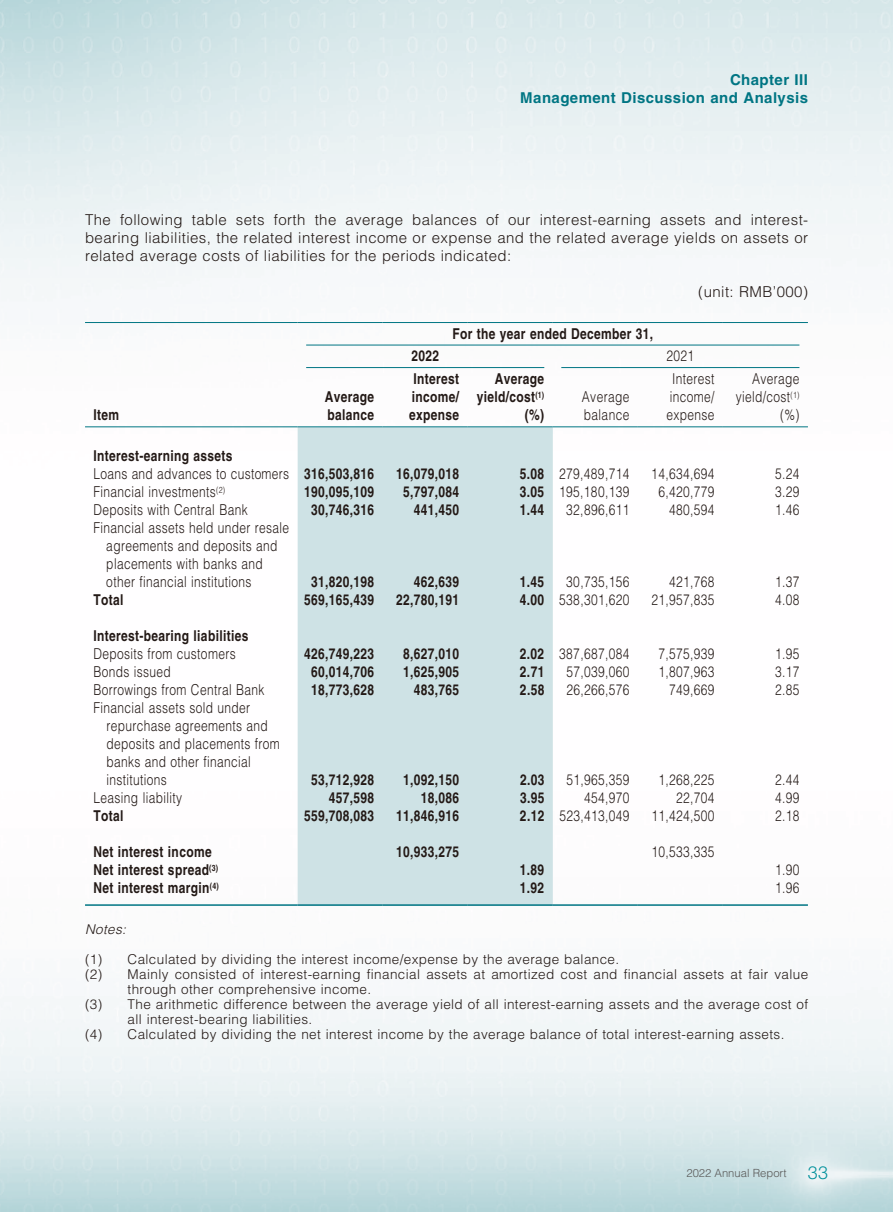
<style>
.page{position:relative;width:893px;height:1212px;background:#fff}
.page>*{position:absolute;margin:0;border:0;box-sizing:border-box;transform-origin:0 0}
.t1{font:300 15px/18px "Helvetica LT Std";letter-spacing:.03em;color:#231916;scale:.8 1}
.t2{font:700 15px/18px "Helvetica LT Std";letter-spacing:.03em;color:#231916;scale:.8 1}
.t3{font:300 15px/18px "Helvetica LT Std";letter-spacing:.03em;color:#231916;text-align:justify}
.t4{font:700 15px/18px "Helvetica LT Std";letter-spacing:.03em;color:#007583;text-align:right}
.t5{font:300 13.5px "Helvetica LT Std";letter-spacing:.03em;color:#231916}
.t6{font:italic 300 13.5px "Helvetica LT Std";letter-spacing:.03em;color:#231916}
.t7{font:300 11.25px "Helvetica LT Std";color:#595857}
.s1{font-weight:300}
.s2{font-weight:700}
.s3{font-family:"Helvetica Neue LT Std";font-size:18px;color:#00909b}
</style>
<div class="page">
<div style="left:298px;top:427px;width:255px;height:477px;background:#cee2e5"></div>
<hr style="left:85px;top:322px;width:213px;height:1px;background:#007583">
<hr style="left:298px;top:322px;width:85px;height:1px;background:#007583">
<hr style="left:383px;top:322px;width:85px;height:1px;background:#007583">
<hr style="left:468px;top:322px;width:85px;height:1px;background:#007583">
<hr style="left:553px;top:322px;width:85px;height:1px;background:#007583">
<hr style="left:638px;top:322px;width:85px;height:1px;background:#007583">
<hr style="left:723px;top:322px;width:85px;height:1px;background:#007583">
<hr style="left:306px;top:345px;width:493px;height:1px;background:#007583">
<hr style="left:306px;top:367px;width:238px;height:1px;background:#007583">
<hr style="left:561px;top:367px;width:238px;height:1px;background:#007583">
<hr style="left:85px;top:426px;width:213px;height:1px;background:#007583">
<hr style="left:298px;top:426px;width:85px;height:1px;background:#007583">
<hr style="left:383px;top:426px;width:85px;height:1px;background:#007583">
<hr style="left:468px;top:426px;width:85px;height:1px;background:#007583">
<hr style="left:553px;top:426px;width:85px;height:1px;background:#007583">
<hr style="left:638px;top:426px;width:85px;height:1px;background:#007583">
<hr style="left:723px;top:426px;width:85px;height:1px;background:#007583">
<hr style="left:85px;top:904px;width:213px;height:2px;background:#007583">
<hr style="left:298px;top:904px;width:85px;height:2px;background:#007583">
<hr style="left:383px;top:904px;width:85px;height:2px;background:#007583">
<hr style="left:468px;top:904px;width:85px;height:2px;background:#007583">
<hr style="left:553px;top:904px;width:85px;height:2px;background:#007583">
<hr style="left:638px;top:904px;width:85px;height:2px;background:#007583">
<hr style="left:723px;top:904px;width:85px;height:2px;background:#007583">
<p class="t4" style="left:520px;top:71px;width:289px">Chapter III<br>Management Discussion and Analysis</p>
<p class="t3" style="left:85px;top:211px;width:725px">The following table sets forth the average balances of our interest-earning assets and interest&shy;bearing liabilities, the related interest income or expense and the related average yields on assets or related average costs of liabilities for the periods indicated:</p>
<p class="t3" style="left:698px;top:283px;width:111px">(unit: RMB’000)</p>
<p class="t2" style="left:453px;top:324px;width:252px">For the year ended December 31,</p>
<p class="t2" style="left:411px;top:347px;width:36px">2022</p>
<p class="t1" style="left:666px;top:347px;width:36px">2021</p>
<p class="t2" style="left:94px;top:405px;width:34px">Item</p>
<p class="t2" style="left:325px;top:387px;width:63px">Average balance</p>
<p class="t2" style="left:94px;top:446px;width:352px">Interest-earning assets<br><span class="s1">Loans and advances to customers</span> 316,503,816</p>
<p class="t2" style="left:409px;top:369px;width:64px;text-align:justify">Interest income/ expense</p>
<p class="t2" style="left:477px;top:369px;width:86px;text-align:right">Average yield/cost<sup>(1) </sup>(%)</p>
<p class="t1" style="left:582px;top:388px;width:61px">Average balance</p>
<p class="t1" style="left:666px;top:370px;width:62px;text-align:center">Interest income/ expense</p>
<p class="t1" style="left:736px;top:369px;width:81px;text-align:right">Average yield/cost<sup>(1) </sup>(%)</p>
<p class="t2" style="left:396px;top:464px;width:80px">16,079,018</p>
<p class="t1" style="left:520px;top:464px;width:138px"><span class="s2">5.08</span> 279,489,714</p>
<p class="t1" style="left:651px;top:464px;width:80px">14,634,694</p>
<p class="t1" style="left:775px;top:464px;width:32px">5.24</p>
<p class="t1" style="left:94px;top:482px;width:166px">Financial investments<sup>(2)</sup></p>
<p class="t2" style="left:304px;top:482px;width:89px">190,095,109</p>
<p class="t2" style="left:403px;top:482px;width:72px">5,797,084</p>
<p class="t1" style="left:520px;top:482px;width:138px"><span class="s2">3.05</span> 195,180,139</p>
<p class="t1" style="left:658px;top:482px;width:72px">6,420,779</p>
<p class="t1" style="left:775px;top:482px;width:32px">3.29</p>
<p class="t1" style="left:94px;top:501px;width:194px">Deposits with Central Bank</p>
<p class="t2" style="left:311px;top:500px;width:80px">30,746,316</p>
<p class="t2" style="left:414px;top:500px;width:58px">441,450</p>
<p class="t2" style="left:520px;top:500px;width:32px">1.44</p>
<p class="t1" style="left:566px;top:500px;width:80px">32,896,611</p>
<p class="t1" style="left:669px;top:500px;width:58px">480,594</p>
<p class="t1" style="left:775px;top:500px;width:32px">1.46</p>
<p class="t1" style="left:106px;top:519px;width:230px;text-indent:-13px">Financial assets held under resale agreements and deposits and placements with banks and other financial institutions</p>
<p class="t2" style="left:311px;top:572px;width:80px">31,820,198</p>
<p class="t2" style="left:414px;top:572px;width:58px">462,639</p>
<p class="t2" style="left:520px;top:572px;width:32px">1.45</p>
<p class="t1" style="left:566px;top:572px;width:80px">30,735,156</p>
<p class="t1" style="left:669px;top:572px;width:58px">421,768</p>
<p class="t1" style="left:775px;top:572px;width:32px">1.37</p>
<p class="t2" style="left:94px;top:590px;width:39px">Total</p>
<p class="t2" style="left:304px;top:590px;width:89px">569,165,439</p>
<p class="t2" style="left:396px;top:590px;width:80px">22,780,191</p>
<p class="t1" style="left:520px;top:590px;width:138px"><span class="s2">4.00</span> 538,301,620</p>
<p class="t1" style="left:651px;top:590px;width:80px">21,957,835</p>
<p class="t1" style="left:775px;top:590px;width:32px">4.08</p>
<p class="t2" style="left:94px;top:626px;width:195px">Interest-bearing liabilities</p>
<p class="t1" style="left:94px;top:645px;width:179px">Deposits from customers</p>
<p class="t2" style="left:304px;top:644px;width:89px">426,749,223</p>
<p class="t2" style="left:403px;top:644px;width:72px">8,627,010</p>
<p class="t1" style="left:520px;top:644px;width:138px"><span class="s2">2.02</span> 387,687,084</p>
<p class="t1" style="left:658px;top:644px;width:72px">7,575,939</p>
<p class="t1" style="left:775px;top:644px;width:32px">1.95</p>
<p class="t1" style="left:94px;top:663px;width:98px">Bonds issued</p>
<p class="t2" style="left:311px;top:662px;width:80px">60,014,706</p>
<p class="t2" style="left:403px;top:662px;width:72px">1,625,905</p>
<p class="t2" style="left:520px;top:662px;width:32px">2.71</p>
<p class="t1" style="left:566px;top:662px;width:80px">57,039,060</p>
<p class="t1" style="left:658px;top:662px;width:72px">1,807,963</p>
<p class="t1" style="left:775px;top:662px;width:32px">3.17</p>
<p class="t1" style="left:94px;top:681px;width:215px">Borrowings from Central Bank</p>
<p class="t2" style="left:311px;top:680px;width:80px">18,773,628</p>
<p class="t2" style="left:414px;top:680px;width:58px">483,765</p>
<p class="t2" style="left:520px;top:680px;width:32px">2.58</p>
<p class="t1" style="left:566px;top:680px;width:80px">26,266,576</p>
<p class="t1" style="left:669px;top:680px;width:58px">749,669</p>
<p class="t1" style="left:775px;top:680px;width:32px">2.85</p>
<p class="t1" style="left:106px;top:699px;width:218px;text-indent:-13px">Financial assets sold under repurchase agreements and deposits and placements from banks and other financial institutions</p>
<p class="t2" style="left:311px;top:770px;width:80px">53,712,928</p>
<p class="t2" style="left:403px;top:770px;width:72px">1,092,150</p>
<p class="t2" style="left:520px;top:770px;width:32px">2.03</p>
<p class="t1" style="left:566px;top:770px;width:80px">51,965,359</p>
<p class="t1" style="left:658px;top:770px;width:72px">1,268,225</p>
<p class="t1" style="left:775px;top:770px;width:32px">2.44</p>
<p class="t1" style="left:94px;top:789px;width:112px">Leasing liability</p>
<p class="t2" style="left:329px;top:788px;width:58px">457,598</p>
<p class="t2" style="left:421px;top:788px;width:49px">18,086</p>
<p class="t2" style="left:520px;top:788px;width:32px">3.95</p>
<p class="t1" style="left:584px;top:788px;width:58px">454,970</p>
<p class="t1" style="left:676px;top:788px;width:49px">22,704</p>
<p class="t1" style="left:775px;top:788px;width:32px">4.99</p>
<p class="t2" style="left:94px;top:806px;width:39px">Total</p>
<p class="t2" style="left:304px;top:806px;width:89px">559,708,083</p>
<p class="t2" style="left:396px;top:806px;width:80px">11,846,916</p>
<p class="t1" style="left:520px;top:806px;width:138px"><span class="s2">2.12</span> 523,413,049</p>
<p class="t1" style="left:651px;top:806px;width:80px">11,424,500</p>
<p class="t1" style="left:775px;top:806px;width:32px">2.18</p>
<p class="t2" style="left:94px;top:842px;width:149px">Net interest income</p>
<p class="t2" style="left:396px;top:842px;width:80px">10,933,275</p>
<p class="t1" style="left:651px;top:842px;width:80px">10,533,335</p>
<p class="t2" style="left:94px;top:860px;width:157px">Net interest spread<sup>(3)</sup></p>
<p class="t2" style="left:520px;top:860px;width:32px">1.89</p>
<p class="t1" style="left:775px;top:860px;width:32px">1.90</p>
<p class="t2" style="left:94px;top:878px;width:158px">Net interest margin<sup>(4)</sup></p>
<p class="t2" style="left:520px;top:878px;width:32px">1.92</p>
<p class="t1" style="left:775px;top:878px;width:32px">1.96</p>
<p class="t6" style="left:85px;top:921px;width:42px">Notes:</p>
<p class="t5" style="left:85px;top:951px;width:536px">(1) Calculated by dividing the interest income/expense by the average balance.</p>
<p class="t5" style="left:85px;top:966px;width:725px">(2) Mainly consisted of interest-earning financial assets at amortized cost and financial assets at fair value</p>
<p class="t5" style="left:128px;top:981px;width:245px">through other comprehensive income.</p>
<p class="t5" style="left:85px;top:996px;width:725px">(3) The arithmetic difference between the average yield of all interest-earning assets and the average cost of</p>
<p class="t5" style="left:128px;top:1011px;width:186px">all interest-bearing liabilities.</p>
<p class="t5" style="left:85px;top:1026px;width:701px">(4) Calculated by dividing the net interest income by the average balance of total interest-earning assets.</p>
<p class="t7" style="left:686px;top:1166px;width:143px">2022 Annual Report <span class="s3">33</span></p>
</div>
